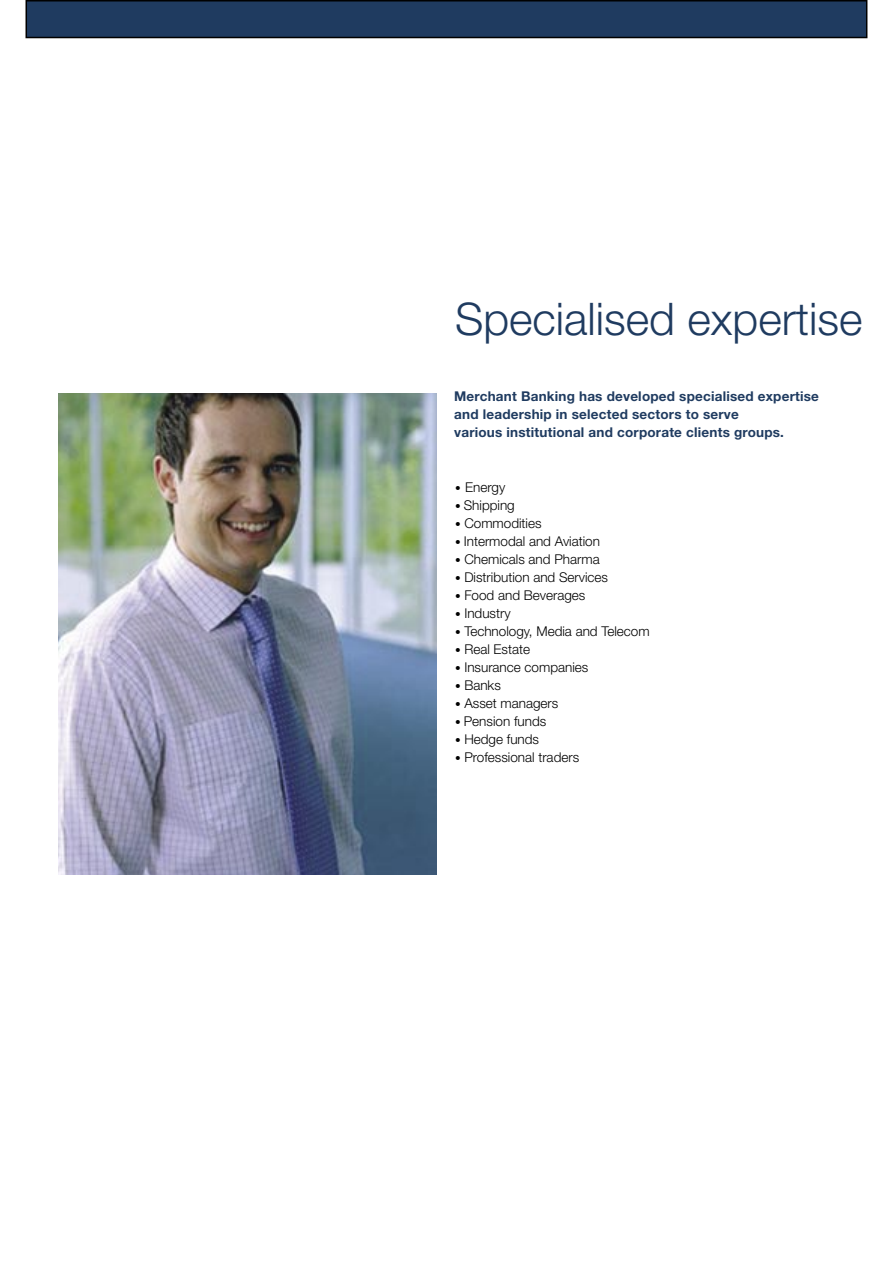
<style>
.page{position:relative;width:893px;height:1263px;background:#fff}
.page>*{position:absolute;margin:0;border:0;box-sizing:border-box;transform-origin:0 0}
.t1{font:300 45px "Helvetica Neue";color:#1f3b60}
.t2{font:300 13.5px "Helvetica Neue";color:#000}
.t3{font:700 13.5px/18px "Helvetica Neue";letter-spacing:.015em;color:#1f3b60}
.s1{font-size:11.25px}
</style>
<div class="page">
<div style="left:26px;top:1px;width:841px;height:37px;background:#1f3b60"></div>
<div style="left:26px;top:0;width:841px;height:38px;border:2px solid #000"></div>
<img style="left:58px;top:394px;width:379px;height:481px">
<p class="t1" style="left:455px;top:292px;width:409px">Specialised expertise</p>
<p class="t3" style="left:454px;top:387px;width:366px">Merchant Banking has developed specialised expertise and leadership in selected sectors to serve</p>
<p class="t3" style="left:454px;top:423px;width:331px">various institutional and corporate clients groups.</p>
<p class="t2" style="left:455px;top:479px;width:52px"><span class="s1">•</span> Energy</p>
<p class="t2" style="left:455px;top:497px;width:61px"><span class="s1">•</span> Shipping</p>
<p class="t2" style="left:455px;top:515px;width:88px"><span class="s1">•</span> Commodities</p>
<p class="t2" style="left:455px;top:533px;width:147px"><span class="s1">•</span> Intermodal and Aviation</p>
<p class="t2" style="left:455px;top:551px;width:146px"><span class="s1">•</span> Chemicals and Pharma</p>
<p class="t2" style="left:455px;top:569px;width:155px"><span class="s1">•</span> Distribution and Services</p>
<p class="t2" style="left:455px;top:587px;width:132px"><span class="s1">•</span> Food and Beverages</p>
<p class="t2" style="left:455px;top:605px;width:57px"><span class="s1">•</span> Industry</p>
<p class="t2" style="left:455px;top:623px;width:196px"><span class="s1">•</span> Technology, Media and Telecom</p>
<p class="t2" style="left:455px;top:641px;width:77px"><span class="s1">•</span> Real Estate</p>
<p class="t2" style="left:455px;top:659px;width:135px"><span class="s1">•</span> Insurance companies</p>
<p class="t2" style="left:455px;top:677px;width:47px"><span class="s1">•</span> Banks</p>
<p class="t2" style="left:455px;top:695px;width:105px"><span class="s1">•</span> Asset managers</p>
<p class="t2" style="left:455px;top:713px;width:93px"><span class="s1">•</span> Pension funds</p>
<p class="t2" style="left:455px;top:731px;width:86px"><span class="s1">•</span> Hedge funds</p>
<p class="t2" style="left:455px;top:749px;width:126px"><span class="s1">•</span> Professional traders</p>
</div>
